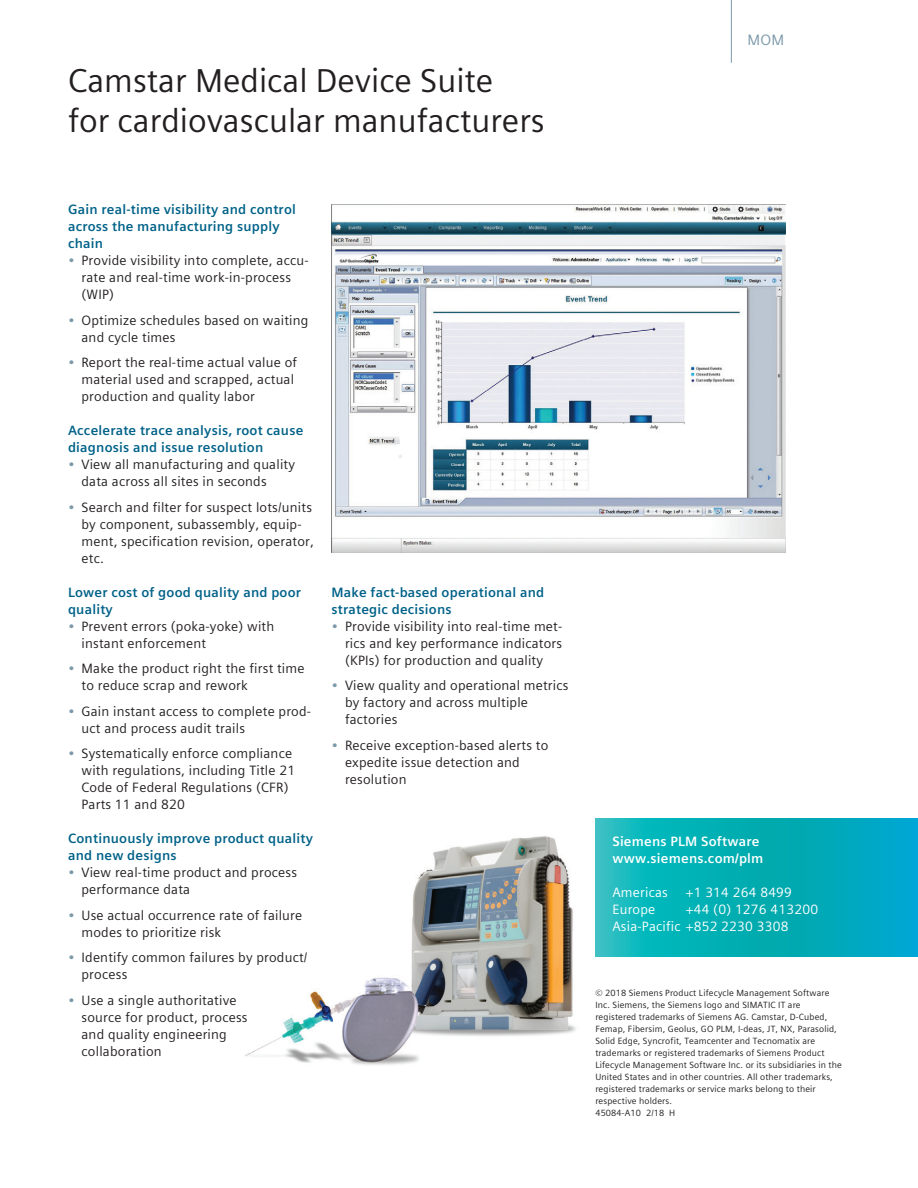
<style>
.page{position:relative;width:918px;height:1188px;background:#fff}
.page>*{position:absolute;margin:0;border:0;box-sizing:border-box;transform-origin:0 0}
.t1{font:33px/39.6px "Siemens Sans Global";color:#231f20}
.t2{font:15px "Siemens Sans Global";color:#7b99a9}
.t3{font:13.5px/17px "Siemens Sans Global";letter-spacing:.015em;color:#231f20}
.t4{font:700 13.5px/17px "Siemens Sans Global";letter-spacing:.015em;color:#006288}
.t5{font:13.5px/17px "Siemens Sans Global";letter-spacing:.015em;color:#fff}
.t6{font:700 13.5px/17px "Siemens Sans Global";letter-spacing:.015em;color:#fff}
.t7{font:9px/12px "Siemens Sans Global";letter-spacing:.015em;color:#231f20}
.s1{color:#7b99a9}
</style>
<div class="page">
<img style="left:245px;top:836px;width:331px;height:229px">
<hr style="left:731px;top:0;width:1px;height:63px;background:#7b99a9">
<img style="left:332px;top:204px;width:454px;height:349px">
<svg style="left:595px;top:819px;width:323px;height:137px;background:#05aeba"></svg>
<h1 class="t1" style="left:68px;top:61px;width:478px">Camstar Medical Device Suite<br>for cardiovascular manufacturers</h1>
<p class="t2" style="left:748px;top:29px;width:38px">MOM</p>
<p class="t4" style="left:68px;top:201px;width:229px">Gain real-time visibility and control across the manufacturing supply chain</p>
<p class="t3" style="left:82px;top:252px;width:229px;text-indent:-14px"><span class="s1">•</span> Provide visibility into complete, accu&shy;rate and real-time work-in-process (WIP)</p>
<p class="t3" style="left:82px;top:311px;width:228px;text-indent:-14px"><span class="s1">•</span> Optimize schedules based on waiting and cycle times</p>
<p class="t3" style="left:82px;top:354px;width:217px;text-indent:-14px"><span class="s1">•</span> Report the real-time actual value of material used and scrapped, actual production and quality labor</p>
<p class="t4" style="left:68px;top:422px;width:237px">Accelerate trace analysis, root cause diagnosis and issue resolution</p>
<p class="t3" style="left:82px;top:456px;width:215px;text-indent:-14px"><span class="s1">•</span> View all manufacturing and quality data across all sites in seconds</p>
<p class="t3" style="left:82px;top:499px;width:234px;text-indent:-14px"><span class="s1">•</span> Search and filter for suspect lots/units by component, subassembly, equip&shy;ment, specification revision, operator, etc.</p>
<p class="t4" style="left:68px;top:584px;width:235px">Lower cost of good quality and poor quality</p>
<p class="t3" style="left:82px;top:618px;width:194px;text-indent:-14px"><span class="s1">•</span> Prevent errors (poka-yoke) with instant enforcement</p>
<p class="t3" style="left:82px;top:660px;width:225px;text-indent:-14px"><span class="s1">•</span> Make the product right the first time to reduce scrap and rework</p>
<p class="t3" style="left:82px;top:703px;width:231px;text-indent:-14px"><span class="s1">•</span> Gain instant access to complete prod&shy;uct and process audit trails</p>
<p class="t3" style="left:82px;top:745px;width:215px;text-indent:-14px"><span class="s1">•</span> Systematically enforce compliance with regulations, including Title 21<br>Code of Federal Regulations (CFR)<br>Parts 11 and 820</p>
<p class="t4" style="left:68px;top:830px;width:246px">Continuously improve product quality and new designs</p>
<p class="t3" style="left:82px;top:864px;width:217px;text-indent:-14px"><span class="s1">•</span> View real-time product and process performance data</p>
<p class="t3" style="left:82px;top:907px;width:222px;text-indent:-14px"><span class="s1">•</span> Use actual occurrence rate of failure modes to prioritize risk</p>
<p class="t3" style="left:82px;top:949px;width:228px;text-indent:-14px"><span class="s1">•</span> Identify common failures by product/ process</p>
<p class="t3" style="left:82px;top:992px;width:168px;text-indent:-14px"><span class="s1">•</span> Use a single authoritative source for product, process and quality engineering collaboration</p>
<p class="t4" style="left:332px;top:584px;width:214px">Make fact-based operational and strategic decisions</p>
<p class="t3" style="left:345px;top:618px;width:219px;text-align:justify;text-indent:-14px"><span class="s1">•</span> Provide visibility into real-time met&shy;rics and key performance indicators (KPIs) for production and quality</p>
<p class="t3" style="left:345px;top:677px;width:225px;text-indent:-14px"><span class="s1">•</span> View quality and operational metrics by factory and across multiple factories</p>
<p class="t3" style="left:345px;top:737px;width:205px;text-indent:-14px"><span class="s1">•</span> Receive exception-based alerts to expedite issue detection and resolution</p>
<p class="t6" style="left:612px;top:833px;width:153px">Siemens PLM Software www.siemens.com/plm</p>
<p class="t5" style="left:612px;top:884px;width:57px">Americas</p>
<p class="t5" style="left:686px;top:884px;width:108px">+1 314 264 8499</p>
<p class="t5" style="left:612px;top:901px;width:44px">Europe</p>
<p class="t5" style="left:612px;top:901px;width:207px;text-indent:73px">+44 (0) 1276 413200<br>Asia-Pacific +852 2230 3308</p>
<p class="t7" style="left:595px;top:987px;width:248px">© 2018 Siemens Product Lifecycle Management Software Inc. Siemens, the Siemens logo and SIMATIC IT are registered trademarks of Siemens AG. Camstar, D-Cubed, Femap, Fibersim, Geolus, GO PLM, I-deas, JT, NX, Parasolid, Solid Edge, Syncrofit, Teamcenter and Tecnomatix are trademarks or registered trademarks of Siemens Product Lifecycle Management Software Inc. or its subsidiaries in the United States and in other countries. All other trademarks, registered trademarks or service marks belong to their respective holders.<br>45084-A10 2/18 H</p>
</div>
